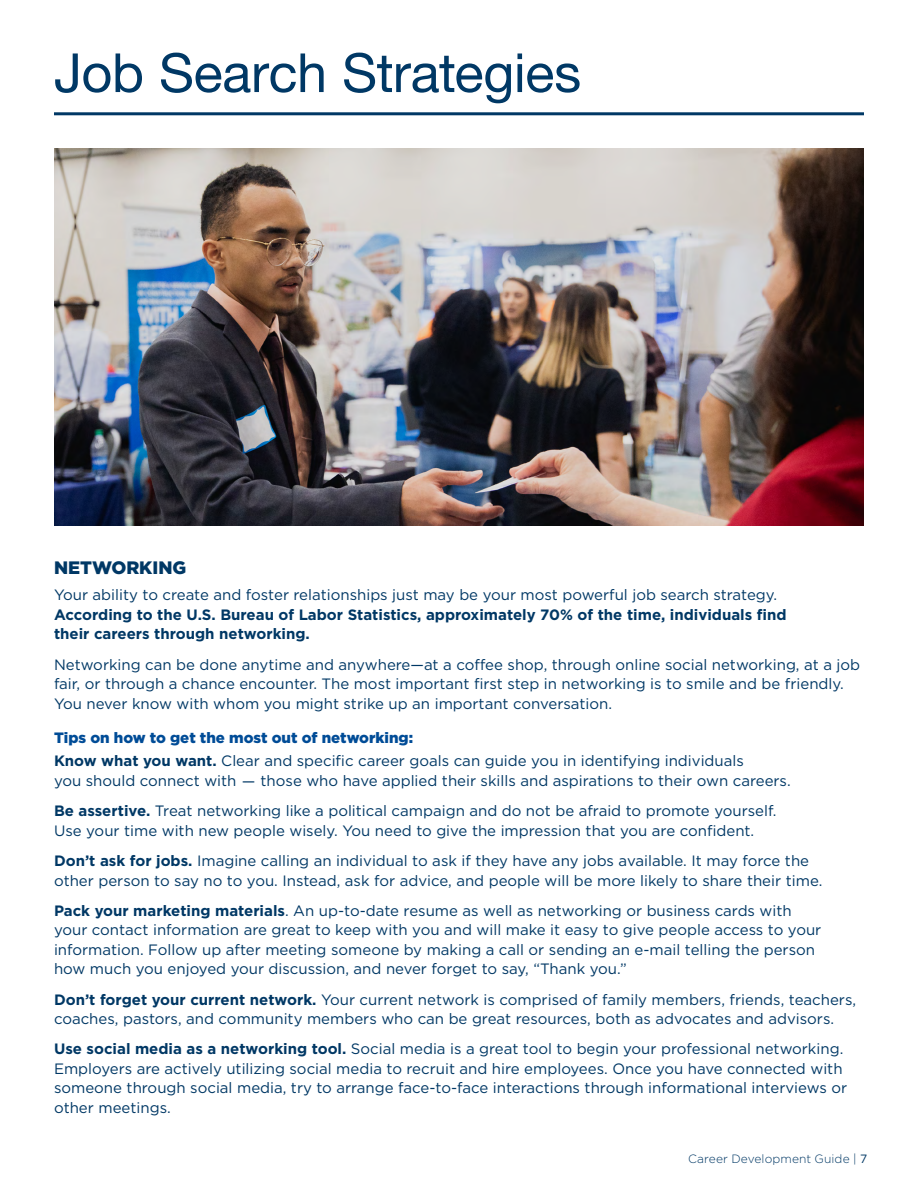
<style>
.page{position:relative;width:918px;height:1188px;background:#fff}
.page>*{position:absolute;margin:0;border:0;box-sizing:border-box;transform-origin:0 0}
.t1{font:54px "Helvetica Neue";letter-spacing:-.01em;color:#003865}
.Header_Midnight{font:900 18px "Gotham";color:#003865}
.Paragraph{font:15px/19.5px "Gotham";color:#003865}
.Paragraph-2{font:700 15px/19.5px "Gotham";color:#003865}
.Header_2_UWF_Blue{font:900 15px "Gotham";color:#004c97}
.t2{font:300 12px "Gotham";letter-spacing:.01em;color:#003865}
.s1{font-weight:400}
.s2{font-weight:700}
.s3{font-family:"Helvetica"}
</style>
<div class="page">
<hr style="left:54px;top:112px;width:810px;height:3px;background:#003865">
<img style="left:54px;top:148px;width:810px;height:378px">
<p class="t1" style="left:54px;top:34px;width:529px">Job Search Strategies</p>
<p class="Header_Midnight" style="left:54px;top:555px;width:134px">NETWORKING</p>
<p class="Paragraph-2" style="left:54px;top:585px;width:734px"><span class="s1">Your ability to create and foster relationships just may be your most powerful job search strategy.<br></span>According to the U.S. Bureau of Labor Statistics, approximately 70% of the time, individuals find their careers through networking.</p>
<p class="Paragraph" style="left:54px;top:654px;width:808px">Networking can be done anytime and anywhere—at a coffee shop, through online social networking, at a job fair, or through a chance encounter. The most important first step in networking is to smile and be friendly.<br>You never know with whom you might strike up an important conversation.</p>
<p class="Header_2_UWF_Blue" style="left:54px;top:727px;width:361px">Tips on how to get the most out of networking:</p>
<p class="Paragraph" style="left:54px;top:751px;width:736px"><span class="s2">Know what you want.</span> Clear and specific career goals can guide you in identifying individuals<br>you should connect with <span class="s3">―</span> those who have applied their skills and aspirations to their own careers.</p>
<p class="Paragraph" style="left:54px;top:801px;width:722px"><span class="s2">Be assertive.</span> Treat networking like a political campaign and do not be afraid to promote yourself.<br>Use your time with new people wisely. You need to give the impression that you are confident.</p>
<p class="Paragraph" style="left:54px;top:851px;width:768px"><span class="s2">Don’t ask for jobs.</span> Imagine calling an individual to ask if they have any jobs available. It may force the other person to say no to you. Instead, ask for advice, and people will be more likely to share their time.</p>
<p class="Paragraph" style="left:54px;top:901px;width:769px"><span class="s2">Pack your marketing materials</span>. An up-to-date resume as well as networking or business cards with your contact information are great to keep with you and will make it easy to give people access to your information. Follow up after meeting someone by making a call or sending an e-mail telling the person how much you enjoyed your discussion, and never forget to say, “Thank you.”</p>
<p class="Paragraph" style="left:54px;top:989px;width:804px"><span class="s2">Don’t forget your current network.</span> Your current network is comprised of family members, friends, teachers, coaches, pastors, and community members who can be great resources, both as advocates and advisors.</p>
<p class="Paragraph" style="left:54px;top:1039px;width:795px"><span class="s2">Use social media as a networking tool.</span> Social media is a great tool to begin your professional networking.<br>Employers are actively utilizing social media to recruit and hire employees. Once you have connected with someone through social media, try to arrange face-to-face interactions through informational interviews or other meetings.</p>
<p class="t2" style="left:688px;top:1151px;width:181px">Career Development Guide | <span class="s1">7</span></p>
</div>
